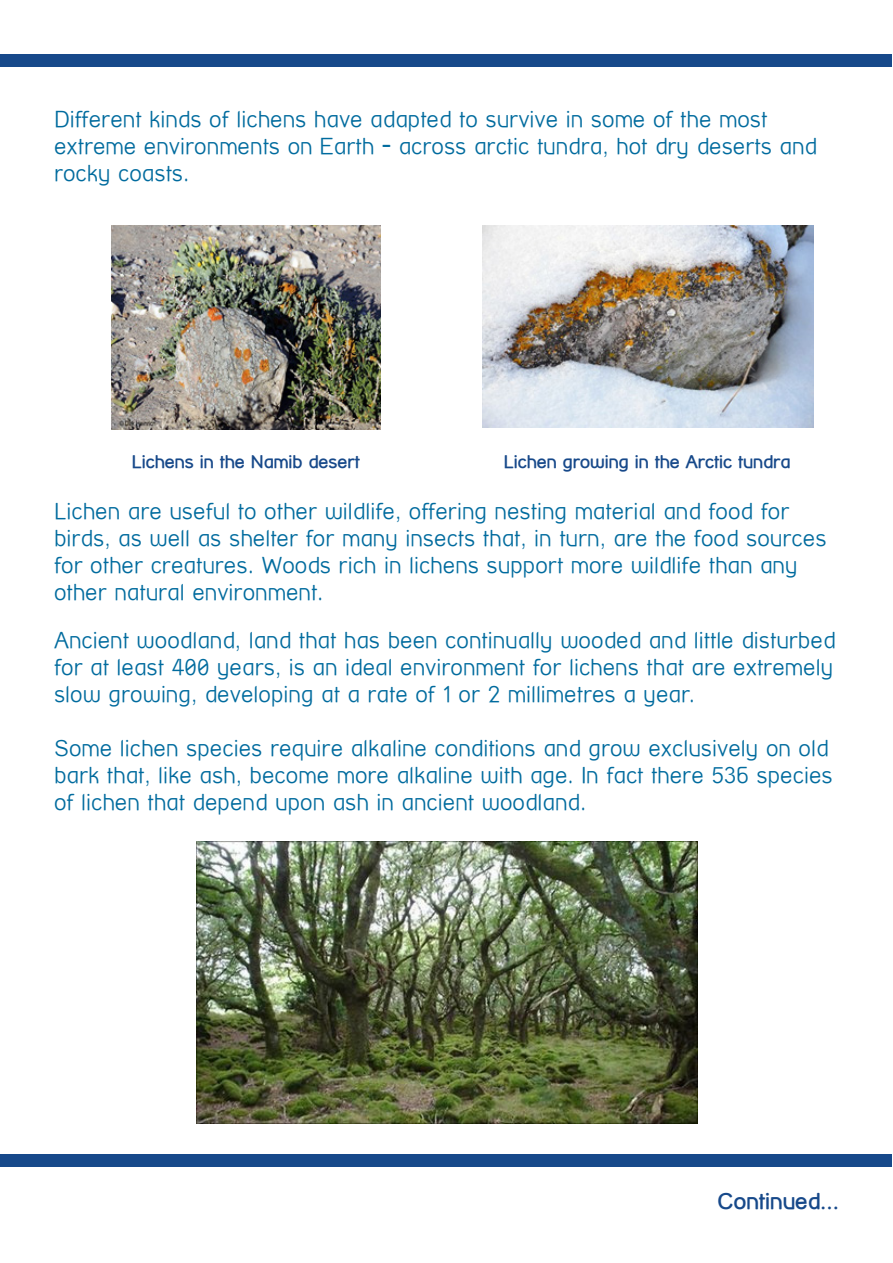
<style>
.page{position:relative;width:893px;height:1263px;background:#fff}
.page>*{position:absolute;margin:0;border:0;box-sizing:border-box;transform-origin:0 0}
.t1{font:100 22.5px/27px "Street Corner";color:#006b9e}
.t2{font:700 22.5px "Street Corner";color:#17498a}
.t3{font:700 18px "Street Corner";color:#17498a}
</style>
<div class="page">
<div style="left:1px;top:54px;width:891px;height:13px;background:#17498a"></div>
<div style="left:1px;top:1154px;width:891px;height:13px;background:#17498a"></div>
<img style="left:112px;top:225px;width:268px;height:205px">
<img style="left:482px;top:225px;width:331px;height:203px">
<img style="left:196px;top:842px;width:501px;height:281px">
<p class="t1" style="left:54px;top:105px;width:765px">Different kinds of lichens have adapted to survive in some of the most extreme environments on Earth - across arctic tundra, hot dry deserts and rocky coasts.</p>
<p class="t3" style="left:132px;top:451px;width:230px">Lichens in the Namib desert</p>
<p class="t3" style="left:504px;top:451px;width:288px">Lichen growing in the Arctic tundra</p>
<p class="t1" style="left:54px;top:498px;width:774px">Lichen are useful to other wildlife, offering nesting material and food for birds, as well as shelter for many insects that, in turn, are the food sources for other creatures. Woods rich in lichens support more wildlife than any other natural environment.</p>
<p class="t1" style="left:54px;top:626px;width:783px;text-align:justify">Ancient woodland, land that has been continually wooded and little disturbed for at least 400 years, is an ideal environment for lichens that are extremely slow growing, developing at a rate of 1 or 2 millimetres a year.</p>
<p class="t1" style="left:54px;top:734px;width:780px">Some lichen species require alkaline conditions and grow exclusively on old bark that, like ash, become more alkaline with age. In fact there 536 species of lichen that depend upon ash in ancient woodland.</p>
<p class="t2" style="left:718px;top:1188px;width:123px">Continued...</p>
</div>
